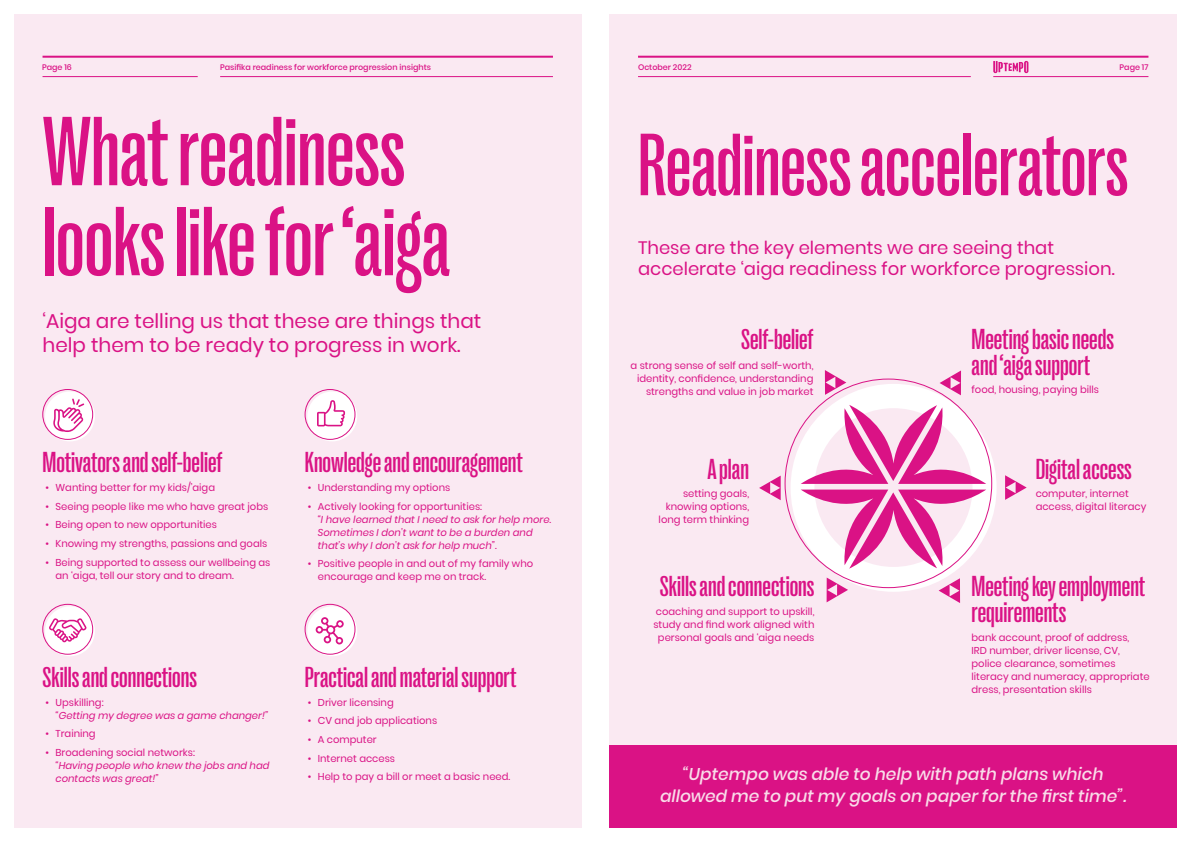
<style>
.page{position:relative;width:1191px;height:842px;background:#fff}
.page>*{position:absolute;margin:0;border:0;box-sizing:border-box;transform-origin:0 0}
.t1{font:500 100px/90px "PP Right Grotesk Tight";color:#da1285}
.t2{font:500 90px "PP Right Grotesk Tight";color:#da1285}
.t3{font:500 30px/26px "PP Right Grotesk Tight";color:#da1285}
.t4{font:20px/24px "Poppins";color:#da1285}
.t5{font:18px/21px "Poppins";color:#da1285}
.t6{font:italic 500 17px/22px "Poppins";color:#f9dce9;text-align:center}
.t7{font:10px/13px "Poppins";color:#da1285}
.t8{font:italic 10px/13px "Poppins";color:#da1285}
.t9{font:500 8px "Poppins";color:#da1285}
</style>
<div class="page">
<div style="left:14px;top:14px;width:567px;height:814px;background:#fae9f2"></div>
<hr style="left:43px;top:56px;width:510px;height:2px;background:#da1285">
<hr style="left:220px;top:76px;width:333px;height:1px;background:#da1285">
<hr style="left:43px;top:76px;width:155px;height:1px;background:#da1285">
<div style="left:609px;top:14px;width:567px;height:814px;background:#fae9f2"></div>
<hr style="left:638px;top:56px;width:510px;height:2px;background:#da1285">
<hr style="left:638px;top:76px;width:332px;height:1px;background:#da1285">
<hr style="left:993px;top:76px;width:155px;height:1px;background:#da1285">
<svg style="left:993px;top:61px;width:35px;height:12px"></svg>
<div style="left:45px;top:606px;width:50px;height:50px;background:#fff;border-radius:50%"></div>
<div style="left:43px;top:604px;width:50px;height:50px;border:1px solid #da1285;border-radius:50%"></div>
<svg style="left:49px;top:618px;width:37px;height:24px"></svg>
<div style="left:307px;top:606px;width:50px;height:50px;background:#fff;border-radius:50%"></div>
<div style="left:305px;top:604px;width:50px;height:50px;border:1px solid #da1285;border-radius:50%"></div>
<div style="left:307px;top:391px;width:50px;height:50px;background:#fff;border-radius:50%"></div>
<div style="left:305px;top:389px;width:50px;height:51px;border:1px solid #da1285;border-radius:50%"></div>
<div style="left:45px;top:391px;width:50px;height:50px;background:#fff;border-radius:50%"></div>
<div style="left:43px;top:389px;width:50px;height:51px;border:1px solid #da1285;border-radius:50%"></div>
<svg style="left:53px;top:398px;width:31px;height:34px"></svg>
<svg style="left:317px;top:400px;width:28px;height:26px"></svg>
<svg style="left:316px;top:617px;width:28px;height:27px"></svg>
<div style="left:609px;top:746px;width:567px;height:82px;background:#da1285"></div>
<div style="left:790px;top:384px;width:206px;height:208px;background:#fff;border-radius:50%"></div>
<svg style="left:826px;top:577px;width:22px;height:25px"></svg>
<svg style="left:825px;top:370px;width:21px;height:25px"></svg>
<svg style="left:759px;top:476px;width:21px;height:24px"></svg>
<svg style="left:938px;top:578px;width:22px;height:25px"></svg>
<svg style="left:1005px;top:475px;width:21px;height:25px"></svg>
<svg style="left:939px;top:370px;width:22px;height:25px"></svg>
<svg style="left:800px;top:405px;width:186px;height:164px"></svg>
<p class="t9" style="left:42px;top:62px;width:31px">Page 16</p>
<p class="t9" style="left:220px;top:62px;width:212px">Pasifika readiness for workforce progression insights</p>
<p class="t9" style="left:638px;top:62px;width:55px">October 2022</p>
<p class="t9" style="left:1119px;top:62px;width:30px">Page 17</p>
<h1 class="t1" style="left:43px;top:107px;width:409px">What readiness looks like for ‘aiga</h1>
<h3 class="t4" style="left:43px;top:309px;width:440px">‘Aiga are telling us that these are things that help them to be ready to progress in work.</h3>
<h3 class="t3" style="left:43px;top:449px;width:181px">Motivators and self-belief</h3>
<p class="t7" style="left:46px;top:481px;width:171px">• Wanting better for my kids/’aiga</p>
<p class="t7" style="left:46px;top:500px;width:224px">• Seeing people like me who have great jobs</p>
<p class="t7" style="left:46px;top:518px;width:173px">• Being open to new opportunities</p>
<p class="t7" style="left:46px;top:537px;width:223px">• Knowing my strengths, passions and goals</p>
<p class="t7" style="left:56px;top:556px;width:216px;text-indent:-10px">• Being supported to assess our wellbeing as an ‘aiga, tell our story and to dream.</p>
<h3 class="t3" style="left:43px;top:664px;width:156px">Skills and connections</h3>
<p class="t7" style="left:46px;top:695px;width:60px">• Upskilling:</p>
<p class="t8" style="left:56px;top:708px;width:214px">“Getting my degree was a game changer!”</p>
<p class="t7" style="left:46px;top:727px;width:52px">• Training</p>
<p class="t7" style="left:46px;top:746px;width:151px">• Broadening social networks:</p>
<p class="t8" style="left:56px;top:759px;width:215px">“Having people who knew the jobs and had contacts was great!”</p>
<h3 class="t3" style="left:305px;top:449px;width:219px">Knowledge and encouragement</h3>
<p class="t7" style="left:308px;top:481px;width:144px">• Understanding my options</p>
<p class="t7" style="left:308px;top:500px;width:176px">• Actively looking for opportunities:</p>
<p class="t8" style="left:318px;top:513px;width:235px">“I have learned that I need to ask for help more.<br>Sometimes I don’t want to be a burden and that’s why I don’t ask for help much”.</p>
<p class="t7" style="left:318px;top:557px;width:217px;text-indent:-10px">• Positive people in and out of my family who encourage and keep me on track.</p>
<h3 class="t3" style="left:305px;top:664px;width:213px">Practical and material support</h3>
<p class="t7" style="left:308px;top:695px;width:87px">• Driver licensing</p>
<p class="t7" style="left:308px;top:714px;width:131px">• CV and job applications</p>
<p class="t7" style="left:308px;top:733px;width:70px">• A computer</p>
<p class="t7" style="left:308px;top:751px;width:89px">• Internet access</p>
<p class="t7" style="left:308px;top:770px;width:204px">• Help to pay a bill or meet a basic need.</p>
<h2 class="t2" style="left:638px;top:119px;width:492px">Readiness accelerators</h2>
<h3 class="t5" style="left:638px;top:237px;width:478px">These are the key elements we are seeing that accelerate ‘aiga readiness for workforce progression.</h3>
<h3 class="t3" style="left:741px;top:326px;width:74px">Self-belief</h3>
<p class="t7" style="left:630px;top:359px;width:184px;text-align:right">a strong sense of self and self-worth, identity, confidence, understanding strengths and value in job market</p>
<h3 class="t3" style="left:707px;top:456px;width:43px">A plan</h3>
<p class="t7" style="left:658px;top:487px;width:92px;text-align:right">setting goals, knowing options, long term thinking</p>
<h3 class="t3" style="left:660px;top:573px;width:156px">Skills and connections</h3>
<p class="t7" style="left:653px;top:605px;width:162px;text-align:center">coaching and support to upskill, study and find work aligned with personal goals and ‘aiga needs</p>
<h3 class="t3" style="left:971px;top:326px;width:144px">Meeting basic needs and ‘aiga support</h3>
<p class="t7" style="left:971px;top:383px;width:129px">food, housing, paying bills</p>
<h3 class="t3" style="left:1035px;top:456px;width:98px">Digital access</h3>
<p class="t7" style="left:1035px;top:487px;width:112px">computer, internet access, digital literacy</p>
<h3 class="t3" style="left:971px;top:573px;width:175px">Meeting key employment requirements</h3>
<p class="t7" style="left:971px;top:631px;width:180px">bank account, proof of address,<br>IRD number, driver license, CV, police clearance, sometimes literacy and numeracy, appropriate dress, presentation skills</p>
<h3 class="t6" style="left:660px;top:763px;width:468px">“Uptempo was able to help with path plans which allowed me to put my goals on paper for the first time”.</h3>
</div>
